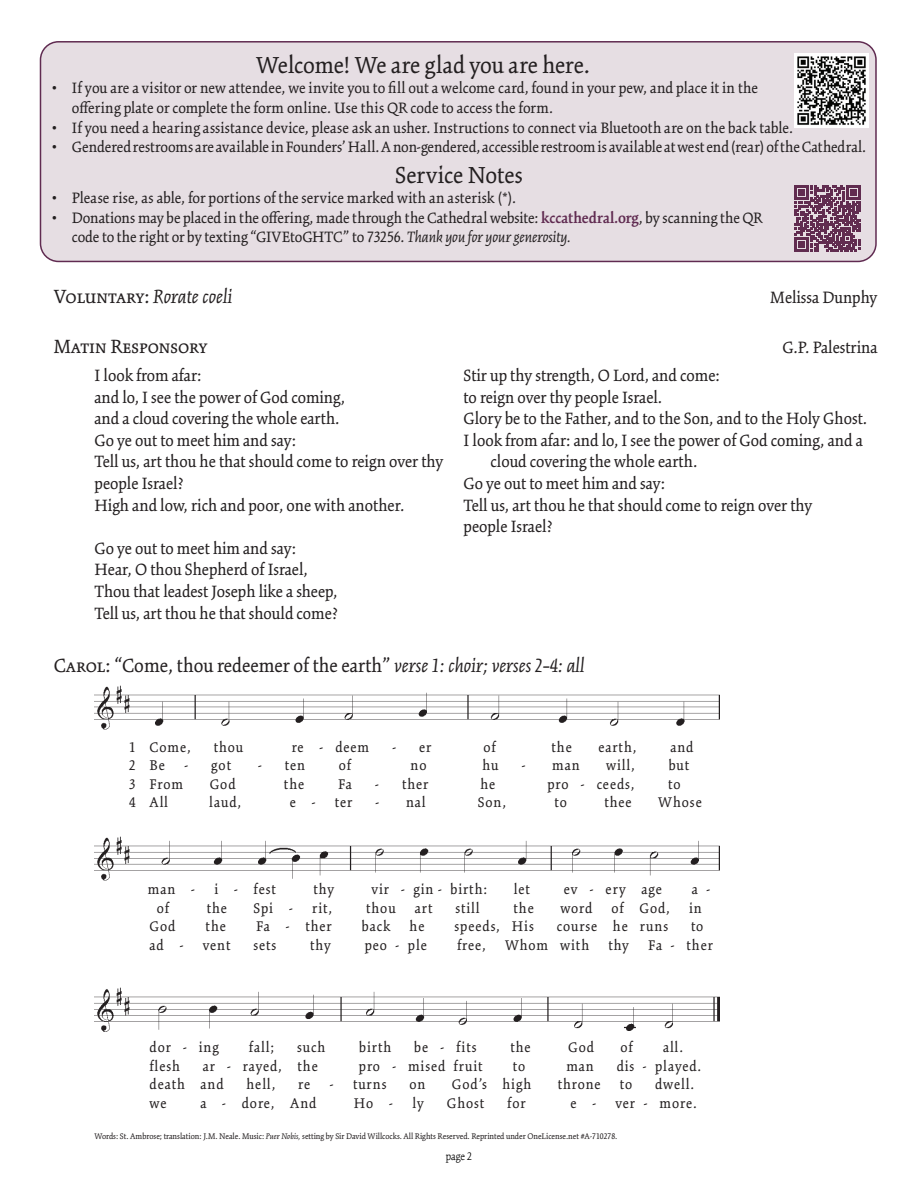
<style>
.page{position:relative;width:918px;height:1188px;background:#fff}
.page>*{position:absolute;margin:0;border:0;box-sizing:border-box;transform-origin:0 0}
.t1{font:25.5px "Kinesis Pro 3";letter-spacing:-.01em;color:#231f20}
.t2{font:21px "Kinesis Pro 3";color:#231f20}
.t3{font:italic 21px "Kinesis Pro 3";color:#231f20}
.t4{font:18px/21.6px "Kinesis Pro 3";color:#231f20}
.t5{font:16.5px/19.8px "Kinesis Pro 3";letter-spacing:.005em;color:#231f20}
.t6{font:16.5px/19.8px "Kinesis Pro 3";letter-spacing:.025em;color:#231f20}
.t7{font:15.45px "Kinesis Pro 3";letter-spacing:.06em;color:#231f20}
.t8{font:300 12px "Kinesis Pro 3";color:#000}
.t9{font:9px "Kinesis Pro 3";color:#231f20}
.s1{font-weight:600;color:#602b51}
.s2{font-style:italic}
.s3{font-style:normal}
</style>
<div class="page">
<img style="left:94px;top:685px;width:625px;height:347px">
<div style="left:40px;top:42px;width:836px;height:219px;background:#e6dee3;border-radius:18px"></div>
<div style="left:40px;top:41px;width:837px;height:221px;border:2px solid #602b51;border-radius:18px"></div>
<svg style="left:794px;top:185px;width:67px;height:66px"></svg>
<img style="left:794px;top:54px;width:75px;height:74px">
<h1 class="t1" style="left:256px;top:51px;width:335px">Welcome! We are glad you are here.</h1>
<p class="t6" style="left:72px;top:78px;width:688px;text-indent:-20px">• If you are a visitor or new attendee, we invite you to fill out a welcome card, found in your pew, and place it in the offering plate or complete the form online. Use this QR code to access the form.</p>
<p class="t5" style="left:52px;top:117px;width:743px">• If you need a hearing assistance device, please ask an usher. Instructions to connect via Bluetooth are on the back table.</p>
<p class="t5" style="left:52px;top:137px;width:816px">• Gendered restrooms are available in Founders’ Hall. A non-gendered, accessible restroom is available at west end (rear) of the Cathedral.</p>
<h1 class="t1" style="left:395px;top:160px;width:129px">Service Notes</h1>
<p class="t5" style="left:52px;top:188px;width:466px">• Please rise, as able, for portions of the service marked with an asterisk (*).</p>
<p class="t5" style="left:72px;top:207px;width:692px;text-indent:-20px">• Donations may be placed in the offering, made through the Cathedral website: <span class="s1">kccathedral.org</span>, by scanning the QR code to the right or by texting “GIVEtoGHTC” to 73256. <span class="s2">Thank you for your generosity.</span></p>
<p class="t3" style="left:54px;top:284px;width:180px"><span class="s3">Voluntary:</span> Rorate coeli</p>
<p class="t4" style="left:770px;top:286px;width:108px">Melissa Dunphy</p>
<p class="t2" style="left:54px;top:334px;width:155px">Matin Responsory</p>
<p class="t4" style="left:782px;top:336px;width:97px">G.P. Palestrina</p>
<p class="t4" style="left:94px;top:364px;width:350px">I look from afar:<br>and lo, I see the power of God coming,<br>and a cloud covering the whole earth.<br>Go ye out to meet him and say:<br>Tell us, art thou he that should come to reign over thy people Israel?<br>High and low, rich and poor, one with another.</p>
<p class="t4" style="left:94px;top:537px;width:245px">Go ye out to meet him and say:<br>Hear, O thou Shepherd of Israel, Thou that leadest Joseph like a sheep, Tell us, art thou he that should come?</p>
<p class="t4" style="left:463px;top:364px;width:258px">Stir up thy strength, O Lord, and come:</p>
<p class="t4" style="left:463px;top:386px;width:200px">to reign over thy people Israel.</p>
<p class="t4" style="left:463px;top:408px;width:405px">Glory be to the Father, and to the Son, and to the Holy Ghost.</p>
<p class="t4" style="left:463px;top:429px;width:401px">I look from afar: and lo, I see the power of God coming, and a</p>
<p class="t4" style="left:490px;top:451px;width:208px">cloud covering the whole earth.</p>
<p class="t4" style="left:463px;top:472px;width:203px">Go ye out to meet him and say:</p>
<p class="t4" style="left:463px;top:494px;width:350px">Tell us, art thou he that should come to reign over thy</p>
<p class="t4" style="left:463px;top:516px;width:91px">people Israel?</p>
<p class="t2" style="left:54px;top:653px;width:532px">Carol: “Come, thou redeemer of the earth” <span class="s2">verse 1: choir; verses 2–4: all</span></p>
<p class="t7" style="left:129px;top:738px;width:63px">1 Come,</p>
<p class="t7" style="left:214px;top:738px;width:31px">thou</p>
<p class="t7" style="left:292px;top:738px;width:79px">re - deem</p>
<p class="t7" style="left:392px;top:738px;width:41px">- er</p>
<p class="t7" style="left:483px;top:738px;width:14px">of</p>
<p class="t7" style="left:552px;top:738px;width:22px">the</p>
<p class="t7" style="left:598px;top:738px;width:40px">earth,</p>
<p class="t7" style="left:670px;top:738px;width:25px">and</p>
<p class="t7" style="left:129px;top:757px;width:61px">2 Be -</p>
<p class="t7" style="left:211px;top:757px;width:21px">got</p>
<p class="t7" style="left:258px;top:757px;width:49px">- ten</p>
<p class="t7" style="left:339px;top:757px;width:14px">of</p>
<p class="t7" style="left:411px;top:757px;width:17px">no</p>
<p class="t7" style="left:482px;top:757px;width:18px">hu</p>
<p class="t7" style="left:521px;top:757px;width:60px">- man</p>
<p class="t7" style="left:606px;top:757px;width:30px">will,</p>
<p class="t7" style="left:669px;top:757px;width:22px">but</p>
<p class="t7" style="left:129px;top:775px;width:56px">3 From</p>
<p class="t7" style="left:210px;top:775px;width:28px">God</p>
<p class="t7" style="left:284px;top:775px;width:22px">the</p>
<p class="t7" style="left:338px;top:775px;width:16px">Fa</p>
<p class="t7" style="left:375px;top:775px;width:55px">- ther</p>
<p class="t7" style="left:480px;top:775px;width:16px">he</p>
<p class="t7" style="left:547px;top:775px;width:89px">pro - ceeds,</p>
<p class="t7" style="left:668px;top:775px;width:14px">to</p>
<p class="t7" style="left:129px;top:794px;width:41px">4 All</p>
<p class="t7" style="left:209px;top:794px;width:34px">laud,</p>
<p class="t7" style="left:290px;top:794px;width:64px">e - ter</p>
<p class="t7" style="left:375px;top:794px;width:52px">- nal</p>
<p class="t7" style="left:478px;top:794px;width:30px">Son,</p>
<p class="t7" style="left:555px;top:794px;width:14px">to</p>
<p class="t7" style="left:604px;top:794px;width:29px">thee</p>
<p class="t7" style="left:658px;top:794px;width:45px">Whose</p>
<p class="t7" style="left:148px;top:881px;width:130px">man - i - fest</p>
<p class="t7" style="left:314px;top:881px;width:22px">thy</p>
<p class="t7" style="left:372px;top:881px;width:117px">vir - gin - birth:</p>
<p class="t7" style="left:514px;top:881px;width:18px">let</p>
<p class="t7" style="left:564px;top:881px;width:99px">ev - ery age</p>
<p class="t7" style="left:692px;top:881px;width:20px">a -</p>
<p class="t7" style="left:157px;top:899px;width:14px">of</p>
<p class="t7" style="left:207px;top:899px;width:22px">the</p>
<p class="t7" style="left:253px;top:899px;width:80px">Spi - rit,</p>
<p class="t7" style="left:366px;top:899px;width:68px">thou art</p>
<p class="t7" style="left:455px;top:899px;width:26px">still</p>
<p class="t7" style="left:514px;top:899px;width:22px">the</p>
<p class="t7" style="left:560px;top:899px;width:143px">word of God, in</p>
<p class="t7" style="left:150px;top:918px;width:28px">God</p>
<p class="t7" style="left:206px;top:918px;width:22px">the</p>
<p class="t7" style="left:256px;top:918px;width:77px">Fa - ther</p>
<p class="t7" style="left:362px;top:918px;width:64px">back he</p>
<p class="t7" style="left:455px;top:918px;width:81px">speeds, His</p>
<p class="t7" style="left:557px;top:918px;width:113px">course he runs</p>
<p class="t7" style="left:691px;top:918px;width:14px">to</p>
<p class="t7" style="left:150px;top:936px;width:83px">ad - vent</p>
<p class="t7" style="left:253px;top:936px;width:24px">sets</p>
<p class="t7" style="left:310px;top:936px;width:22px">thy</p>
<p class="t7" style="left:365px;top:936px;width:64px">peo - ple</p>
<p class="t7" style="left:457px;top:936px;width:173px">free, Whom with thy</p>
<p class="t7" style="left:648px;top:936px;width:66px">Fa - ther</p>
<p class="t7" style="left:150px;top:1038px;width:71px">dor - ing</p>
<p class="t7" style="left:249px;top:1038px;width:27px">fall;</p>
<p class="t7" style="left:297px;top:1038px;width:30px">such</p>
<p class="t7" style="left:359px;top:1038px;width:34px">birth</p>
<p class="t7" style="left:414px;top:1038px;width:64px">be - fits</p>
<p class="t7" style="left:510px;top:1038px;width:22px">the</p>
<p class="t7" style="left:568px;top:1038px;width:28px">God</p>
<p class="t7" style="left:621px;top:1038px;width:14px">of</p>
<p class="t7" style="left:663px;top:1038px;width:22px">all.</p>
<p class="t7" style="left:150px;top:1057px;width:32px">flesh</p>
<p class="t7" style="left:203px;top:1057px;width:117px">ar - rayed, the</p>
<p class="t7" style="left:359px;top:1057px;width:125px">pro - mised fruit</p>
<p class="t7" style="left:513px;top:1057px;width:14px">to</p>
<p class="t7" style="left:566px;top:1057px;width:29px">man</p>
<p class="t7" style="left:617px;top:1057px;width:86px">dis - played.</p>
<p class="t7" style="left:150px;top:1075px;width:76px">death and</p>
<p class="t7" style="left:247px;top:1075px;width:30px">hell,</p>
<p class="t7" style="left:298px;top:1075px;width:90px">re - turns</p>
<p class="t7" style="left:409px;top:1075px;width:17px">on</p>
<p class="t7" style="left:452px;top:1075px;width:81px">God’s high</p>
<p class="t7" style="left:558px;top:1075px;width:76px">throne to</p>
<p class="t7" style="left:655px;top:1075px;width:41px">dwell.</p>
<p class="t7" style="left:150px;top:1094px;width:18px">we</p>
<p class="t7" style="left:200px;top:1094px;width:118px">a - dore, And</p>
<p class="t7" style="left:354px;top:1094px;width:71px">Ho - ly</p>
<p class="t7" style="left:447px;top:1094px;width:39px">Ghost</p>
<p class="t7" style="left:507px;top:1094px;width:20px">for</p>
<p class="t7" style="left:570px;top:1094px;width:128px">e - ver - more.</p>
<p class="t9" style="left:94px;top:1131px;width:525px">Words: St. Ambrose; translation: J.M. Neale. Music: <span class="s2">Puer Nobis,</span> setting by Sir David Willcocks. All Rights Reserved. Reprinted under OneLicense.net #A-710278.</p>
<p class="t8" style="left:446px;top:1149px;width:28px">page 2</p>
</div>
